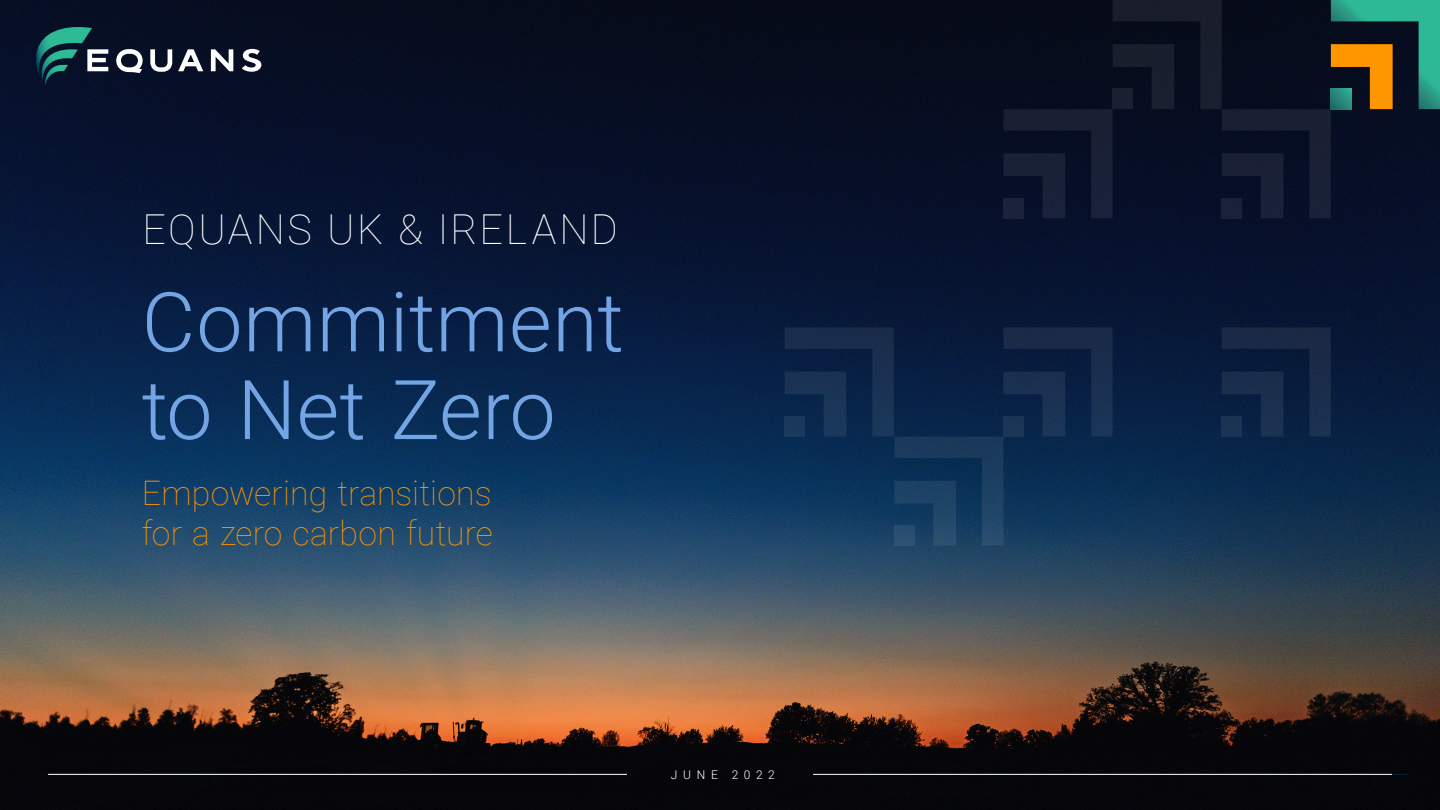
<style>
.page{position:relative;width:1440px;height:810px;background:#fff}
.page>*{position:absolute;margin:0;border:0;box-sizing:border-box;transform-origin:0 0}
.Body_Text{font:300 82.5px/87.8px "Roboto";letter-spacing:.005em;color:#73a4e4}
.Body_Text-2{font:100 41.25px "Roboto";letter-spacing:.06em;color:#fff}
.Body_Text-3{font:100 33.75px/40.5px "Roboto";letter-spacing:.005em;color:#ff9600}
.Page_Detail{font:300 12px "Roboto";letter-spacing:.47em;color:#fff}
</style>
<div class="page">
<img style="left:0;top:0;width:1440px;height:810px">
<svg style="left:1222px;top:327px;width:109px;height:109px;background:#122545"></svg>
<svg style="left:1003px;top:0;width:437px;height:218px;background:#101826"></svg>
<svg style="left:785px;top:327px;width:328px;height:219px;background:#0f2e51"></svg>
<hr style="left:47px;top:774px;width:527px;height:1px;background:#002439">
<hr style="left:862px;top:774px;width:546px;height:1px;background:#002439">
<hr style="left:48px;top:774px;width:579px;height:1px;background:#fff">
<hr style="left:813px;top:774px;width:579px;height:1px;background:#fff">
<svg style="left:178px;top:49px;width:25px;height:22px"></svg>
<svg style="left:211px;top:49px;width:22px;height:22px"></svg>
<svg style="left:242px;top:49px;width:19px;height:23px"></svg>
<svg style="left:18px;top:14px;width:154px;height:71px;background:#1d3343"></svg>
<p class="Body_Text-2" style="left:142px;top:201px;width:477px">EQUANS UK &amp; IRELAND</p>
<p class="Body_Text" style="left:142px;top:275px;width:484px">Commitment to Net Zero</p>
<p class="Body_Text-3" style="left:142px;top:471px;width:353px">Empowering transitions for a zero carbon future</p>
<p class="Page_Detail" style="left:671px;top:766px;width:106px">JUNE 2022</p>
</div>
